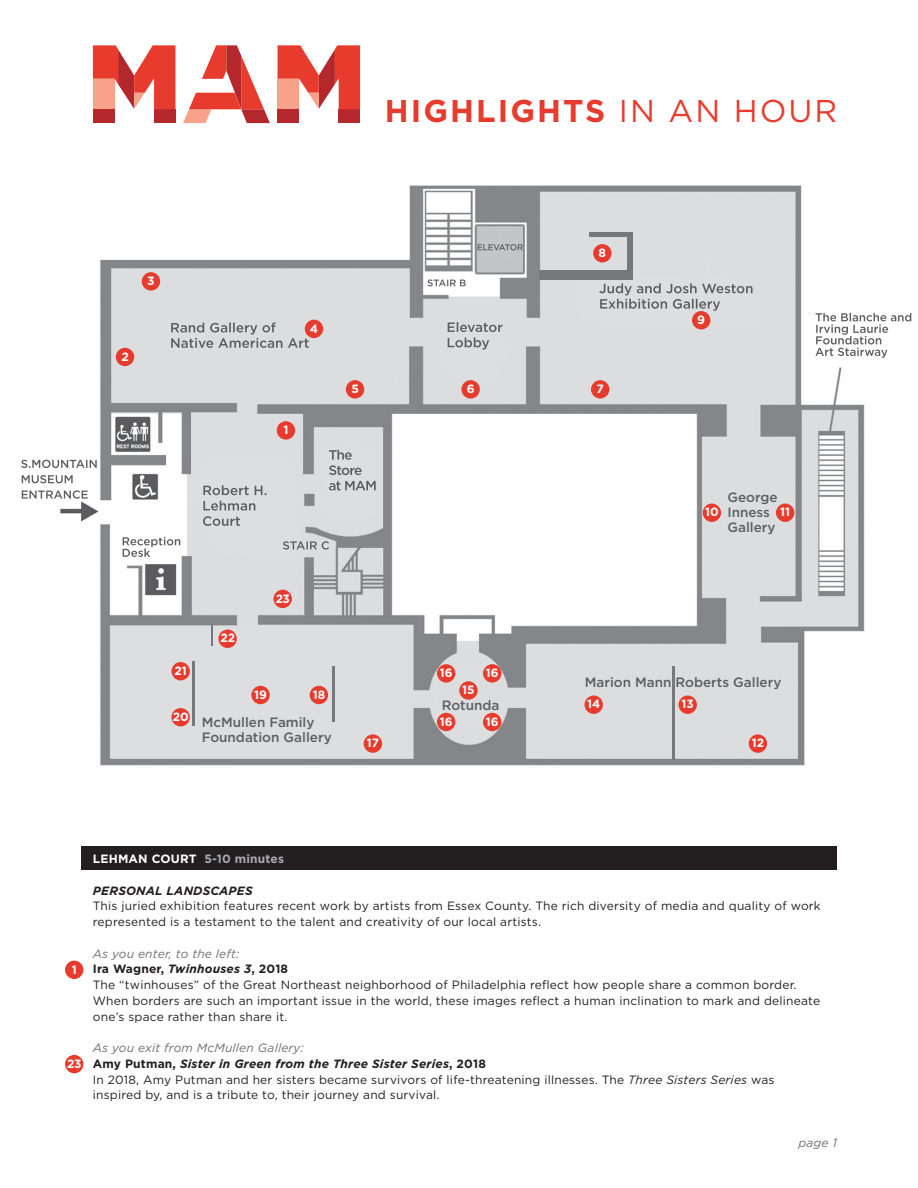
<style>
.page{position:relative;width:918px;height:1188px;background:#fff}
.page>*{position:absolute;margin:0;border:0;box-sizing:border-box;transform-origin:0 0}
.t1{font:700 31.5px "Gotham";letter-spacing:.065em;color:#e73b2e}
.t2{font:500 13.5px "Gotham";color:#5c5e5f}
.t3{font:12px/15.8px "Gotham";letter-spacing:.015em;color:#231f20}
.t4{font:italic 700 12px "Gotham";letter-spacing:.015em;color:#231f20}
.t5{font:700 12px "Gotham";color:#fff}
.t6{font:italic 12px "Gotham";letter-spacing:.015em;color:#6c6d70}
.t7{font:700 12px "Gotham";letter-spacing:.015em;color:#231f20}
.s1{font-weight:400}
.s2{color:#a8a9ad}
.s3{font-style:italic}
.s4{font-style:normal}
</style>
<div class="page">
<img style="left:21px;top:117px;width:891px;height:649px">
<div style="left:590px;top:232px;width:43px;height:5px;background:#76787b"></div>
<div style="left:539px;top:270px;width:94px;height:10px;background:#76787b"></div>
<div style="left:627px;top:234px;width:6px;height:46px;background:#76787b"></div>
<div style="left:28px;top:148px;width:298px;height:46px;background:#fff"></div>
<div style="left:93px;top:109px;width:21px;height:14px;background:#b3272d"></div>
<div style="left:154px;top:109px;width:21px;height:14px;background:#b3272d"></div>
<div style="left:278px;top:109px;width:21px;height:14px;background:#b3272d"></div>
<div style="left:339px;top:109px;width:21px;height:14px;background:#b3272d"></div>
<svg style="left:93px;top:45px;width:82px;height:64px"></svg>
<svg style="left:278px;top:45px;width:82px;height:64px"></svg>
<svg style="left:183px;top:45px;width:87px;height:78px"></svg>
<div style="left:277px;top:421px;width:18px;height:19px;background:#e73b2e;border-radius:50%"></div>
<div style="left:116px;top:348px;width:18px;height:18px;background:#e73b2e;border-radius:50%"></div>
<div style="left:142px;top:272px;width:18px;height:19px;background:#e73b2e;border-radius:50%"></div>
<div style="left:305px;top:320px;width:18px;height:18px;background:#e73b2e;border-radius:50%"></div>
<div style="left:346px;top:380px;width:18px;height:19px;background:#e73b2e;border-radius:50%"></div>
<div style="left:461px;top:380px;width:19px;height:19px;background:#e73b2e;border-radius:50%"></div>
<div style="left:591px;top:380px;width:18px;height:19px;background:#e73b2e;border-radius:50%"></div>
<div style="left:692px;top:311px;width:18px;height:18px;background:#e73b2e;border-radius:50%"></div>
<div style="left:593px;top:244px;width:19px;height:18px;background:#e73b2e;border-radius:50%"></div>
<div style="left:274px;top:590px;width:18px;height:18px;background:#e73b2e;border-radius:50%"></div>
<div style="left:65px;top:961px;width:18px;height:18px;background:#e73b2e;border-radius:50%"></div>
<div style="left:65px;top:1055px;width:18px;height:18px;background:#e73b2e;border-radius:50%"></div>
<div style="left:81px;top:846px;width:756px;height:24px;background:#231f20"></div>
<div style="left:706px;top:438px;width:85px;height:156px;background:#dcddde"></div>
<div style="left:531px;top:647px;width:262px;height:107px;background:#dcddde"></div>
<div style="left:111px;top:626px;width:299px;height:130px;background:#dddedf"></div>
<div style="left:439px;top:682px;width:63px;height:21px;background:#dcddde"></div>
<hr style="left:192px;top:662px;width:3px;height:64px;background:#76787b">
<hr style="left:333px;top:666px;width:2px;height:56px;background:#76787b">
<hr style="left:673px;top:666px;width:2px;height:93px;background:#76787b">
<div style="left:703px;top:504px;width:18px;height:18px;background:#e73b2e;border-radius:50%"></div>
<div style="left:776px;top:504px;width:18px;height:18px;background:#e73b2e;border-radius:50%"></div>
<div style="left:749px;top:734px;width:18px;height:19px;background:#e73b2e;border-radius:50%"></div>
<div style="left:364px;top:734px;width:18px;height:19px;background:#e73b2e;border-radius:50%"></div>
<div style="left:310px;top:686px;width:18px;height:18px;background:#e73b2e;border-radius:50%"></div>
<div style="left:251px;top:686px;width:19px;height:18px;background:#e73b2e;border-radius:50%"></div>
<div style="left:171px;top:708px;width:19px;height:18px;background:#e73b2e;border-radius:50%"></div>
<div style="left:171px;top:662px;width:19px;height:18px;background:#e73b2e;border-radius:50%"></div>
<div style="left:218px;top:630px;width:19px;height:18px;background:#e73b2e;border-radius:50%"></div>
<div style="left:679px;top:696px;width:18px;height:18px;background:#e73b2e;border-radius:50%"></div>
<div style="left:585px;top:696px;width:18px;height:18px;background:#e73b2e;border-radius:50%"></div>
<div style="left:459px;top:681px;width:19px;height:19px;background:#e73b2e;border-radius:50%"></div>
<div style="left:437px;top:664px;width:18px;height:19px;background:#e73b2e;border-radius:50%"></div>
<div style="left:437px;top:713px;width:18px;height:18px;background:#e73b2e;border-radius:50%"></div>
<div style="left:483px;top:664px;width:18px;height:19px;background:#e73b2e;border-radius:50%"></div>
<div style="left:483px;top:713px;width:18px;height:18px;background:#e73b2e;border-radius:50%"></div>
<hr style="left:211px;top:625px;width:2px;height:21px;background:#76787b">
<p class="t1" style="left:385px;top:90px;width:454px">HIGHLIGHTS <span class="s1">IN AN HOUR</span></p>
<p class="t5" style="left:147px;top:273px;width:9px">3</p>
<p class="t5" style="left:121px;top:348px;width:9px">2</p>
<p class="t5" style="left:310px;top:320px;width:10px">4</p>
<p class="t5" style="left:283px;top:422px;width:7px">1</p>
<p class="t5" style="left:599px;top:245px;width:9px">8</p>
<p class="t5" style="left:351px;top:381px;width:9px">5</p>
<p class="t5" style="left:467px;top:381px;width:9px">6</p>
<p class="t5" style="left:597px;top:381px;width:9px">7</p>
<p class="t5" style="left:697px;top:312px;width:9px">9</p>
<p class="t2" style="left:727px;top:488px;width:52px">George</p>
<p class="t2" style="left:727px;top:503px;width:44px">Inness</p>
<p class="t2" style="left:727px;top:518px;width:50px">Gallery</p>
<p class="t5" style="left:705px;top:504px;width:15px">10</p>
<p class="t5" style="left:780px;top:504px;width:11px">11</p>
<p class="t5" style="left:175px;top:663px;width:14px">21</p>
<p class="t5" style="left:173px;top:709px;width:17px">20</p>
<p class="t5" style="left:220px;top:630px;width:16px">22</p>
<p class="t5" style="left:276px;top:590px;width:16px">23</p>
<p class="t5" style="left:254px;top:686px;width:14px">19</p>
<p class="t5" style="left:313px;top:686px;width:14px">18</p>
<p class="t2" style="left:202px;top:714px;width:114px">McMullen Family</p>
<p class="t2" style="left:202px;top:729px;width:132px">Foundation Gallery</p>
<p class="t5" style="left:440px;top:665px;width:14px">16</p>
<p class="t5" style="left:440px;top:713px;width:14px">16</p>
<p class="t5" style="left:486px;top:665px;width:14px">16</p>
<p class="t5" style="left:486px;top:713px;width:14px">16</p>
<p class="t5" style="left:462px;top:682px;width:14px">15</p>
<p class="t2" style="left:442px;top:697px;width:59px">Rotunda</p>
<p class="t2" style="left:585px;top:673px;width:198px">Marion Mann Roberts Gallery</p>
<p class="t5" style="left:587px;top:696px;width:15px">14</p>
<p class="t5" style="left:682px;top:696px;width:14px">13</p>
<p class="t5" style="left:367px;top:735px;width:14px">17</p>
<p class="t5" style="left:752px;top:735px;width:14px">12</p>
<p class="t5" style="left:72px;top:961px;width:7px">1</p>
<p class="t5" style="left:67px;top:1056px;width:16px">23</p>
<p class="t5" style="left:93px;top:851px;width:193px">LEHMAN COURT <span class="s2">5-10 minutes</span></p>
<p class="t4" style="left:93px;top:882px;width:161px">PERSONAL LANDSCAPES</p>
<p class="t3" style="left:93px;top:898px;width:729px">This juried exhibition features recent work by artists from Essex County. The rich diversity of media and quality of work represented is a testament to the talent and creativity of our local artists.</p>
<p class="t6" style="left:93px;top:946px;width:148px">As you enter, to the left:</p>
<p class="t7" style="left:93px;top:961px;width:197px">Ira Wagner, <span class="s3">Twinhouses 3</span>, 2018</p>
<p class="t3" style="left:93px;top:977px;width:729px">The “twinhouses” of the Great Northeast neighborhood of Philadelphia reflect how people share a common border.<br>When borders are such an important issue in the world, these images reflect a human inclination to mark and delineate one’s space rather than share it.</p>
<p class="t6" style="left:93px;top:1040px;width:212px">As you exit from McMullen Gallery:</p>
<p class="t4" style="left:93px;top:1056px;width:395px"><span class="s4">Amy Putman,</span> Sister in Green from the Three Sister Series<span class="s4">, 2018</span></p>
<p class="t3" style="left:93px;top:1071px;width:683px">In 2018, Amy Putman and her sisters became survivors of life-threatening illnesses. The <span class="s3">Three Sisters Series</span> was inspired by, and is a tribute to, their journey and survival.</p>
<p class="t6" style="left:798px;top:1135px;width:40px">page 1</p>
</div>
